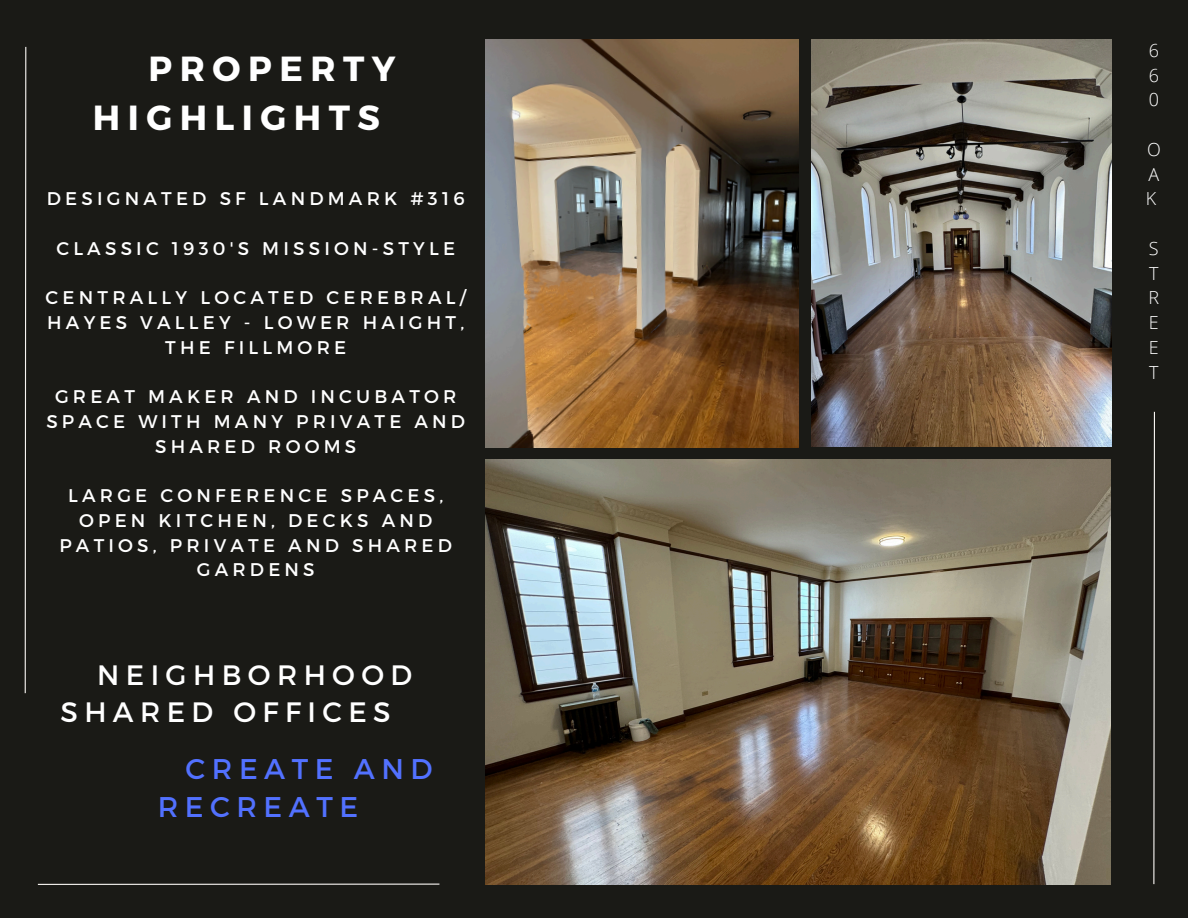
<style>
.page{position:relative;width:1188px;height:918px;background:#1a1a16}
.page>*{position:absolute;margin:0;border:0;box-sizing:border-box;transform-origin:0 0}
.t1{font:700 34.8px/48.4px "Montserrat";letter-spacing:.215em;color:#fff}
.t2{font:28.5px/38.2px "Montserrat";letter-spacing:.23em;color:#5271ff}
.t3{font:28.05px/37.2px "Montserrat";letter-spacing:.23em;color:#fff}
.t4{font:18.3px/24.8px "Montserrat";letter-spacing:.23em;color:#fff;text-align:center}
.t5{font:300 18px/24.8px "Open Sans";color:#fff;text-align:justify}
</style>
<div class="page">
<img style="left:485px;top:39px;width:313px;height:409px">
<img style="left:486px;top:459px;width:625px;height:426px">
<svg style="left:1153px;top:411px;width:2px;height:474px"></svg>
<svg style="left:24px;top:46px;width:3px;height:648px"></svg>
<img style="left:812px;top:39px;width:299px;height:408px">
<hr style="left:38px;top:884px;width:401px;height:1px;background:#f8f5f2">
<h1 class="t1" style="left:93px;top:43px;width:304px;text-indent:56px">PROPERTY<br>HIGHLIGHTS</h1>
<h3 class="t4" style="left:47px;top:185px;width:419px">DESIGNATED SF LANDMARK #316</h3>
<h3 class="t4" style="left:56px;top:235px;width:400px">CLASSIC 1930'S MISSION-STYLE</h3>
<h3 class="t4" style="left:46px;top:284px;width:422px">CENTRALLY LOCATED CEREBRAL/<br>HAYES VALLEY - LOWER HAIGHT,<br>THE FILLMORE</h3>
<p class="t4" style="left:46px;top:383px;width:420px">GREAT MAKER AND INCUBATOR<br>SPACE WITH MANY PRIVATE AND<br>SHARED ROOMS</p>
<p class="t4" style="left:59px;top:482px;width:394px">LARGE CONFERENCE SPACES,<br>OPEN KITCHEN, DECKS AND<br>PATIOS, PRIVATE AND SHARED<br>GARDENS</p>
<h3 class="t3" style="left:60px;top:655px;width:353px;text-indent:37px">NEIGHBORHOOD<br>SHARED OFFICES</h3>
<h3 class="t2" style="left:158px;top:748px;width:276px;text-indent:28px">CREATE AND<br>RECREATE</h3>
<h2 class="t5" style="left:1149px;top:37px;width:12px">6<br>6<br>0</h2>
<p class="t5" style="left:1146px;top:136px;width:16px">O A K</p>
<p class="t5" style="left:1149px;top:235px;width:12px">S T R E E T</p>
</div>
